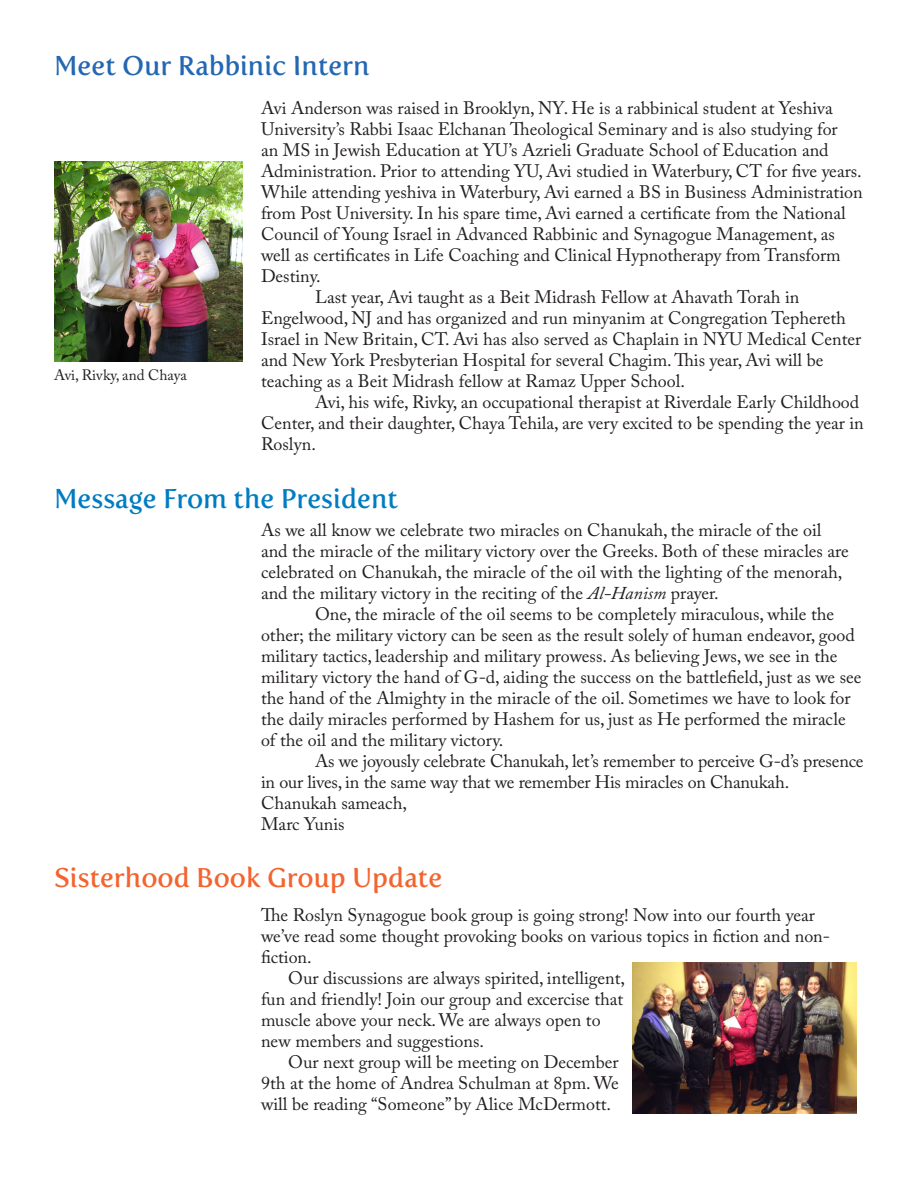
<style>
.page{position:relative;width:918px;height:1188px;background:#fff}
.page>*{position:absolute;margin:0;border:0;box-sizing:border-box;transform-origin:0 0}
.t1{font:27px "Fertigo Pro";color:#f26430}
.t2{font:27px "Fertigo Pro";color:#007cc2}
.t3{font:27px "Fertigo Pro";color:#2467b2}
.t4{font:18px/21px "Adobe Caslon Pro";color:#231f20}
.t5{font:15px "Adobe Caslon Pro";color:#231f20}
.s1{font-style:italic}
</style>
<div class="page">
<img style="left:633px;top:962px;width:224px;height:152px">
<img style="left:54px;top:162px;width:189px;height:200px">
<p class="t3" style="left:54px;top:50px;width:317px">Meet Our Rabbinic Intern</p>
<p class="t4" style="left:261px;top:97px;width:603px">Avi Anderson was raised in Brooklyn, NY. He is a rabbinical student at Yeshiva University’s Rabbi Isaac Elchanan Theological Seminary and is also studying for<br>an MS in Jewish Education at YU’s Azrieli Graduate School of Education and Administration. Prior to attending YU, Avi studied in Waterbury, CT for five years.<br>While attending yeshiva in Waterbury, Avi earned a BS in Business Administration from Post University. In his spare time, Avi earned a certificate from the National Council of Young Israel in Advanced Rabbinic and Synagogue Management, as well as certificates in Life Coaching and Clinical Hypnotherapy from Transform Destiny.</p>
<p class="t4" style="left:261px;top:286px;width:602px;text-indent:54px">Last year, Avi taught as a Beit Midrash Fellow at Ahavath Torah in Engelwood, NJ and has organized and run minyanim at Congregation Tephereth Israel in New Britain, CT. Avi has also served as Chaplain in NYU Medical Center and New York Presbyterian Hospital for several Chagim. This year, Avi will be teaching as a Beit Midrash fellow at Ramaz Upper School.</p>
<p class="t4" style="left:261px;top:391px;width:604px;text-indent:54px">Avi, his wife, Rivky, an occupational therapist at Riverdale Early Childhood<br>Center, and their daughter, Chaya Tehila, are very excited to be spending the year in<br>Roslyn.</p>
<p class="t5" style="left:54px;top:366px;width:134px">Avi, Rivky, and Chaya</p>
<p class="t2" style="left:54px;top:482px;width:345px">Message From the President</p>
<p class="t4" style="left:261px;top:519px;width:589px">As we all know we celebrate two miracles on Chanukah, the miracle of the oil and the miracle of the military victory over the Greeks. Both of these miracles are celebrated on Chanukah, the miracle of the oil with the lighting of the menorah, and the military victory in the reciting of the <span class="s1">Al-Hanism</span> prayer.</p>
<p class="t4" style="left:261px;top:603px;width:602px;text-indent:54px">One, the miracle of the oil seems to be completely miraculous, while the other; the military victory can be seen as the result solely of human endeavor, good military tactics, leadership and military prowess. As believing Jews, we see in the military victory the hand of G-d, aiding the success on the battlefield, just as we see the hand of the Almighty in the miracle of the oil. Sometimes we have to look for the daily miracles performed by Hashem for us, just as He performed the miracle of the oil and the military victory.</p>
<p class="t4" style="left:261px;top:750px;width:604px;text-indent:54px">As we joyously celebrate Chanukah, let’s remember to perceive G-d’s presence in our lives, in the same way that we remember His miracles on Chanukah.</p>
<p class="t4" style="left:261px;top:792px;width:148px">Chanukah sameach,</p>
<p class="t4" style="left:261px;top:813px;width:85px">Marc Yunis</p>
<p class="t1" style="left:54px;top:862px;width:390px">Sisterhood Book Group Update</p>
<p class="t4" style="left:261px;top:905px;width:571px">The Roslyn Synagogue book group is going strong! Now into our fourth year we’ve read some thought provoking books on various topics in fiction and non&shy;fiction.</p>
<p class="t4" style="left:261px;top:968px;width:366px;text-indent:27px">Our discussions are always spirited, intelligent, fun and friendly! Join our group and excercise that muscle above your neck. We are always open to new members and suggestions.</p>
<p class="t4" style="left:261px;top:1052px;width:359px;text-align:justify;text-indent:27px">Our next group will be meeting on December 9th at the home of Andrea Schulman at 8pm. We will be reading “Someone” by Alice McDermott.</p>
</div>
